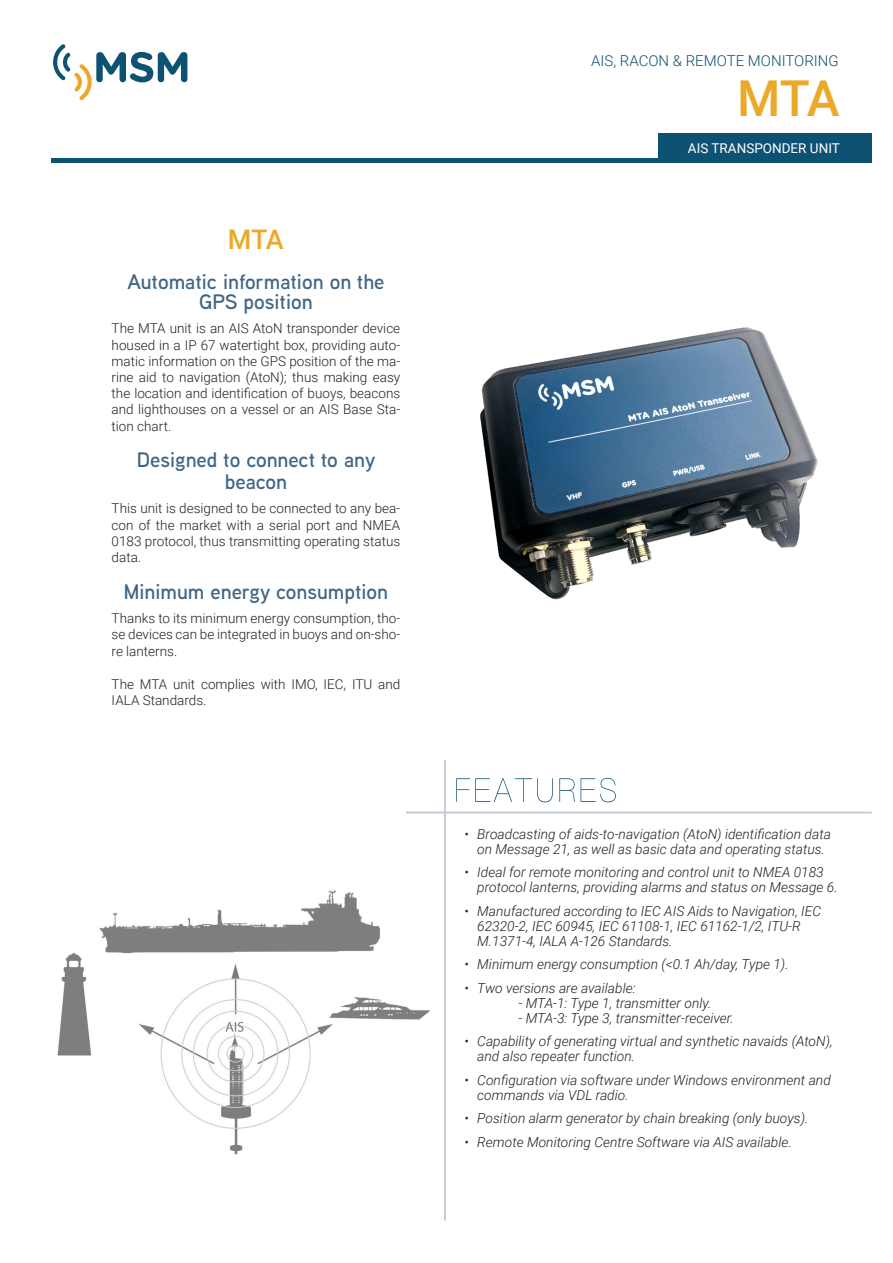
<style>
.page{position:relative;width:893px;height:1263px;background:#fff}
.page>*{position:absolute;margin:0;border:0;box-sizing:border-box;transform-origin:0 0}
.t1{font:500 49.5px "Roboto";color:#eba927}
.t2{font:500 27px "Roboto";color:#eba927}
.t3{font:600 21px/19.5px "Aaux Next";color:#406686;text-align:center}
.t4{font:300 15px "Roboto";color:#0e5273}
.t5{font:italic 300 13.8px/15px "Roboto";color:#231f20}
.PORTADA_parrafo_izqu{font:300 13.5px/16.2px "Roboto";color:#231f20;text-align:justify}
.t6{font:13.5px "Roboto";color:#fff}
</style>
<div class="page">
<svg style="left:53px;top:44px;width:134px;height:56px"></svg>
<div style="left:51px;top:158px;width:821px;height:5px;background:#0e5273"></div>
<hr style="left:444px;top:760px;width:2px;height:460px;background:#c4cad6">
<hr style="left:406px;top:811px;width:466px;height:2px;background:#c4cad6">
<svg style="left:456px;top:778px;width:160px;height:24px"></svg>
<img style="left:57px;top:890px;width:374px;height:265px">
<div style="left:658px;top:133px;width:214px;height:26px;background:#0e5273"></div>
<img style="left:480px;top:327px;width:338px;height:273px">
<p class="t2" style="left:228px;top:220px;width:58px">MTA</p>
<p class="t3" style="left:127px;top:272px;width:259px">Automatic information on the<br>GPS position</p>
<p class="PORTADA_parrafo_izqu" style="left:112px;top:320px;width:290px">The MTA unit is an AIS AtoN transponder device housed in a IP 67 watertight box, providing auto&shy;matic information on the GPS position of the ma&shy;rine aid to navigation (AtoN); thus making easy the location and identification of buoys, beacons and lighthouses on a vessel or an AIS Base Sta&shy;tion chart.</p>
<p class="t3" style="left:137px;top:448px;width:240px;line-height:21.6px">Designed to connect to any beacon</p>
<p class="PORTADA_parrafo_izqu" style="left:112px;top:500px;width:290px">This unit is designed to be connected to any bea&shy;con of the market with a serial port and NMEA 0183 protocol, thus transmitting operating status data.</p>
<p class="t3" style="left:124px;top:581px;width:266px">Minimum energy consumption</p>
<p class="PORTADA_parrafo_izqu" style="left:112px;top:610px;width:290px">Thanks to its minimum energy consumption, tho&shy;se devices can be integrated in buoys and on-sho&shy;re lanterns.</p>
<p class="PORTADA_parrafo_izqu" style="left:112px;top:675px;width:290px">The MTA unit complies with IMO, IEC, ITU and<br>IALA Standards.</p>
<p class="t4" style="left:591px;top:50px;width:249px">AIS, RACON &amp; REMOTE MONITORING</p>
<p class="t1" style="left:737px;top:64px;width:104px">MTA</p>
<p class="t6" style="left:688px;top:139px;width:153px">AIS TRANSPONDER UNIT</p>
<p class="t5" style="left:465px;top:826px;width:368px;text-align:center">• Broadcasting of aids-to-navigation (AtoN) identification data on Message 21, as well as basic data and operating status.</p>
<p class="t5" style="left:477px;top:864px;width:362px;text-indent:-13px">• Ideal for remote monitoring and control unit to NMEA 0183 protocol lanterns, providing alarms and status on Message 6.</p>
<p class="t5" style="left:477px;top:903px;width:346px;text-indent:-13px">• Manufactured according to IEC AIS Aids to Navigation, IEC<br>62320-2, IEC 60945, IEC 61108-1, IEC 61162-1/2, ITU-R<br>M.1371-4, IALA A-126 Standards.</p>
<p class="t5" style="left:465px;top:956px;width:326px">• Minimum energy consumption (&lt;0.1 Ah/day, Type 1).</p>
<p class="t5" style="left:465px;top:980px;width:173px">• Two versions are available:</p>
<p class="t5" style="left:519px;top:995px;width:194px">- MTA-1: Type 1, transmitter only.</p>
<p class="t5" style="left:519px;top:1010px;width:217px">- MTA-3: Type 3, transmitter-receiver.</p>
<p class="t5" style="left:477px;top:1033px;width:357px;text-indent:-13px">• Capability of generating virtual and synthetic navaids (AtoN), and also repeater function.</p>
<p class="t5" style="left:477px;top:1072px;width:355px;text-indent:-13px">• Configuration via software under Windows environment and commands via VDL radio.</p>
<p class="t5" style="left:465px;top:1110px;width:345px">• Position alarm generator by chain breaking (only buoys).</p>
<p class="t5" style="left:465px;top:1134px;width:329px">• Remote Monitoring Centre Software via AIS available.</p>
</div>
